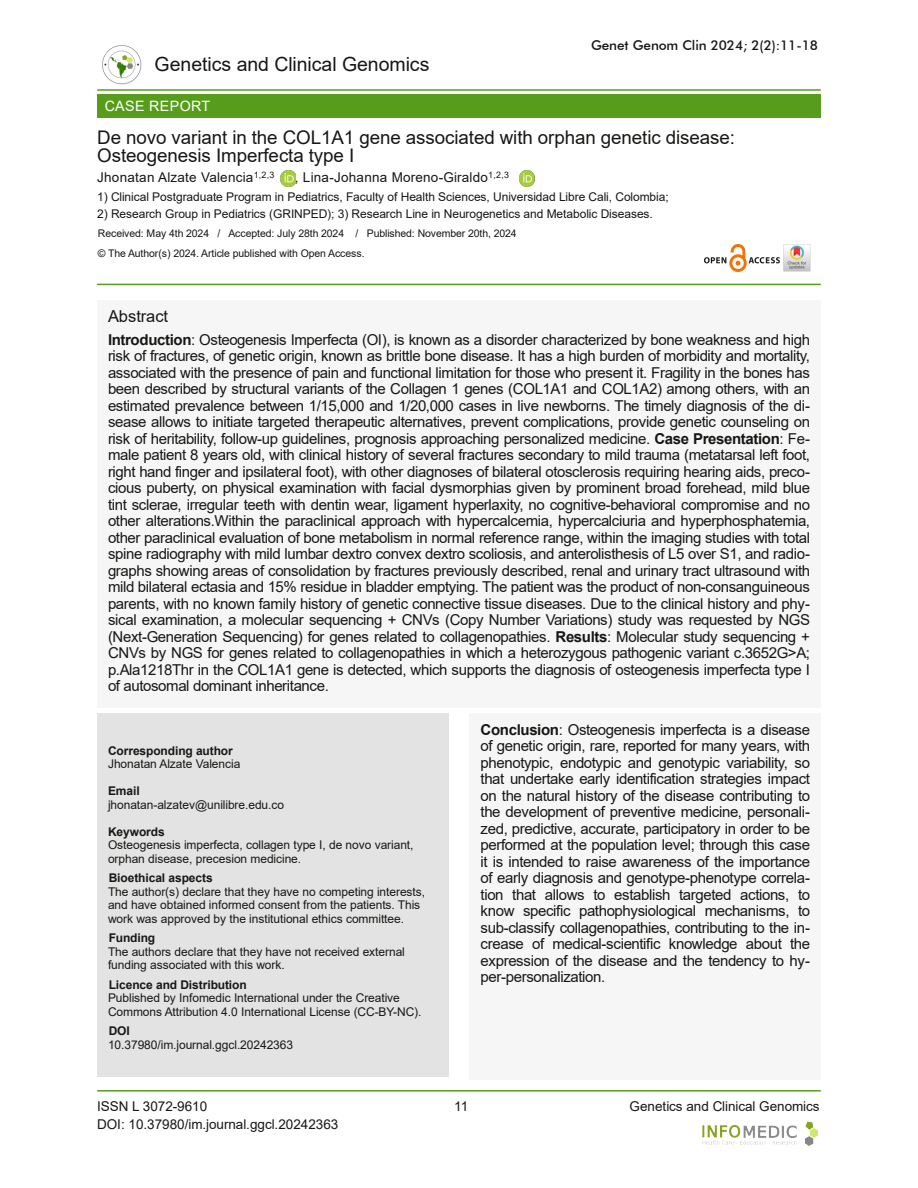
<style>
.page{position:relative;width:918px;height:1188px;background:#fff}
.page>*{position:absolute;margin:0;border:0;box-sizing:border-box;transform-origin:0 0}
.t1{font:19.5px "Arial";color:#181715}
.t2{font:18.75px/18px "Arial";letter-spacing:-.005em;color:#181715}
.t3{font:16.5px "Arial";color:#181715}
.t4{font:15px/16.5px "Arial";letter-spacing:-.025em;color:#181715;text-align:justify}
.t5{font:14.25px "Arial";letter-spacing:.025em;color:#fff}
.t6{font:13.5px "Arial";color:#181715}
.t7{font:13.5px "Arial";letter-spacing:.02em;color:#181715}
.t8{font:500 13.5px "Futura BT";letter-spacing:-.005em;color:#181715}
.t9{font:12px/13.5px "Arial";letter-spacing:-.005em;color:#181715}
.t10{font:700 12px "Arial";letter-spacing:-.005em;color:#181715}
.t11{font:10.5px/19.5px "Arial";letter-spacing:-.015em;color:#181715}
.s1{font-weight:700}
</style>
<div class="page">
<hr style="left:97px;top:1090px;width:724px;height:2px;background:#579d1c">
<img style="left:102px;top:45px;width:40px;height:40px">
<hr style="left:97px;top:89px;width:724px;height:2px;background:#579d1c">
<img style="left:702px;top:1121px;width:116px;height:25px">
<div style="left:97px;top:94px;width:724px;height:24px;background:#579d1c"></div>
<div style="left:97px;top:300px;width:724px;height:407px;background:#f6f6f6"></div>
<div style="left:97px;top:714px;width:352px;height:363px;background:#e3e3e3"></div>
<hr style="left:97px;top:284px;width:724px;height:1px;background:#579d1c">
<img style="left:519px;top:171px;width:15px;height:15px">
<img style="left:783px;top:244px;width:28px;height:27px">
<img style="left:704px;top:245px;width:76px;height:27px">
<img style="left:281px;top:171px;width:15px;height:15px">
<div style="left:470px;top:713px;width:351px;height:367px;background:#f6f6f6"></div>
<h1 class="t1" style="left:155px;top:54px;width:276px">Genetics and Clinical Genomics</h1>
<p class="t5" style="left:105px;top:98px;width:107px">CASE REPORT</p>
<p class="t8" style="left:591px;top:37px;width:229px">Genet Genom Clin 2024; 2(2):11-18</p>
<p class="t2" style="left:97px;top:129px;width:639px">De novo variant in the COL1A1 gene associated with orphan genetic disease:<br>Osteogenesis Imperfecta type I</p>
<p class="t7" style="left:97px;top:169px;width:179px">Jhonatan Alzate Valencia<sup>1,2,3</sup></p>
<p class="t7" style="left:295px;top:169px;width:216px">, Lina-Johanna Moreno-Giraldo<sup>1,2,3</sup></p>
<p class="t9" style="left:97px;top:190px;width:573px">1) Clinical Postgraduate Program in Pediatrics, Faculty of Health Sciences, Universidad Libre Cali, Colombia;</p>
<p class="t9" style="left:97px;top:207px;width:557px">2) Research Group in Pediatrics (GRINPED); 3) Research Line in Neurogenetics and Metabolic Diseases.</p>
<p class="t11" style="left:98px;top:224px;width:420px">Received: May 4th 2024 / Accepted: July 28th 2024 / Published: November 20th, 2024 © The Author(s) 2024. Article published with Open Access.</p>
<p class="t3" style="left:108px;top:307px;width:62px">Abstract</p>
<p class="t4" style="left:108px;top:331px;width:704px"><span class="s1">Introduction</span>: Osteogenesis Imperfecta (OI), is known as a disorder characterized by bone weakness and high risk of fractures, of genetic origin, known as brittle bone disease. It has a high burden of morbidity and mortality, associated with the presence of pain and functional limitation for those who present it. Fragility in the bones has been described by structural variants of the Collagen 1 genes (COL1A1 and COL1A2) among others, with an estimated prevalence between 1/15,000 and 1/20,000 cases in live newborns. The timely diagnosis of the di&shy;sease allows to initiate targeted therapeutic alternatives, prevent complications, provide genetic counseling on risk of heritability, follow-up guidelines, prognosis approaching personalized medicine. <span class="s1">Case Presentation</span>: Fe&shy;male patient 8 years old, with clinical history of several fractures secondary to mild trauma (metatarsal left foot, right hand finger and ipsilateral foot), with other diagnoses of bilateral otosclerosis requiring hearing aids, preco&shy;cious puberty, on physical examination with facial dysmorphias given by prominent broad forehead, mild blue tint sclerae, irregular teeth with dentin wear, ligament hyperlaxity, no cognitive-behavioral compromise and no other alterations.Within the paraclinical approach with hypercalcemia, hypercalciuria and hyperphosphatemia, other paraclinical evaluation of bone metabolism in normal reference range, within the imaging studies with total spine radiography with mild lumbar dextro convex dextro scoliosis, and anterolisthesis of L5 over S1, and radio&shy;graphs showing areas of consolidation by fractures previously described, renal and urinary tract ultrasound with mild bilateral ectasia and 15% residue in bladder emptying. The patient was the product of non-consanguineous parents, with no known family history of genetic connective tissue diseases. Due to the clinical history and phy&shy;sical examination, a molecular sequencing + CNVs (Copy Number Variations) study was requested by NGS (Next-Generation Sequencing) for genes related to collagenopathies. <span class="s1">Results</span>: Molecular study sequencing + CNVs by NGS for genes related to collagenopathies in which a heterozygous pathogenic variant c.3652G&gt;A; p.Ala1218Thr in the COL1A1 gene is detected, which supports the diagnosis of osteogenesis imperfecta type I of autosomal dominant inheritance.</p>
<p class="t10" style="left:108px;top:744px;width:126px">Corresponding author</p>
<p class="t9" style="left:108px;top:757px;width:134px">Jhonatan Alzate Valencia</p>
<p class="t10" style="left:108px;top:784px;width:33px">Email</p>
<p class="t9" style="left:108px;top:798px;width:178px">jhonatan-alzatev@unilibre.edu.co</p>
<p class="t10" style="left:108px;top:825px;width:58px">Keywords</p>
<p class="t9" style="left:108px;top:838px;width:307px">Osteogenesis imperfecta, collagen type I, de novo variant, orphan disease, precesion medicine.</p>
<p class="t10" style="left:109px;top:871px;width:106px">Bioethical aspects</p>
<p class="t9" style="left:108px;top:885px;width:319px">The author(s) declare that they have no competing interests, and have obtained informed consent from the patients. This work was approved by the institutional ethics committee.</p>
<p class="t10" style="left:109px;top:931px;width:48px">Funding</p>
<p class="t9" style="left:108px;top:945px;width:298px">The authors declare that they have not received external funding associated with this work.</p>
<p class="t10" style="left:109px;top:978px;width:140px">Licence and Distribution</p>
<p class="t9" style="left:108px;top:991px;width:315px">Published by Infomedic International under the Creative<br>Commons Attribution 4.0 International License (CC-BY-NC).</p>
<p class="t10" style="left:109px;top:1024px;width:23px">DOI</p>
<p class="t9" style="left:108px;top:1038px;width:187px">10.37980/im.journal.ggcl.20242363</p>
<p class="t4" style="left:481px;top:721px;width:331px"><span class="s1">Conclusion</span>: Osteogenesis imperfecta is a disease of genetic origin, rare, reported for many years, with phenotypic, endotypic and genotypic variability, so that undertake early identification strategies impact on the natural history of the disease contributing to the development of preventive medicine, personali&shy;zed, predictive, accurate, participatory in order to be performed at the population level; through this case it is intended to raise awareness of the importance of early diagnosis and genotype-phenotype correla&shy;tion that allows to establish targeted actions, to know specific pathophysiological mechanisms, to sub-classify collagenopathies, contributing to the in&shy;crease of medical-scientific knowledge about the expression of the disease and the tendency to hy&shy;per-personalization.</p>
<p class="t6" style="left:97px;top:1099px;width:112px">ISSN L 3072-9610</p>
<p class="t6" style="left:454px;top:1099px;width:15px">11</p>
<p class="t6" style="left:630px;top:1099px;width:192px">Genetics and Clinical Genomics</p>
<p class="t6" style="left:97px;top:1117px;width:243px">DOI: 10.37980/im.journal.ggcl.20242363</p>
</div>
